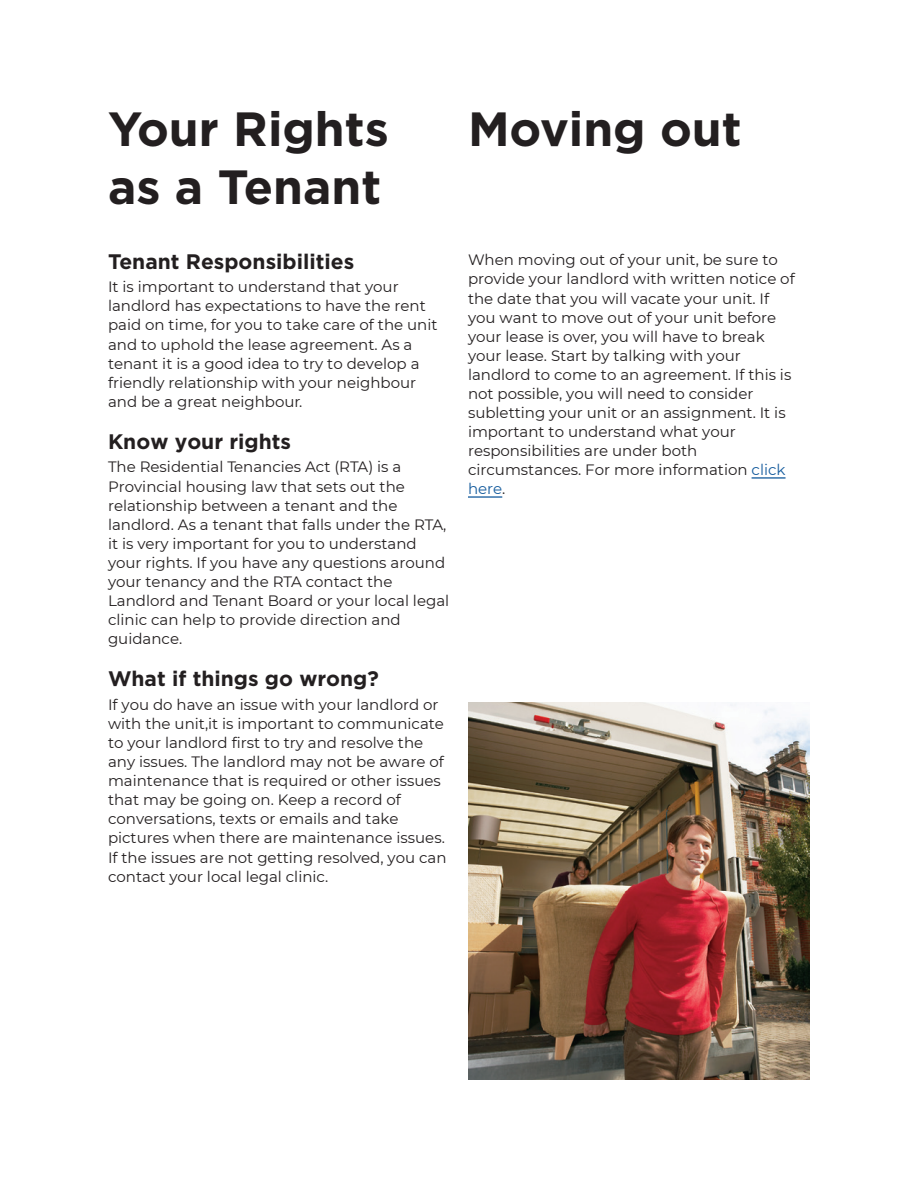
<style>
.page{position:relative;width:918px;height:1188px;background:#fff}
.page>*{position:absolute;margin:0;border:0;box-sizing:border-box;transform-origin:0 0}
.t1{font:700 48px/57.6px "Gotham";color:#231f20}
.t2{font:700 21px "Gotham";color:#231f20}
.t3{font:15px/19px "Montserrat";color:#231f20}
.s1{color:#175d9e}
</style>
<div class="page">
<img style="left:468px;top:702px;width:342px;height:378px">
<hr style="left:752px;top:478px;width:34px;height:1px;background:#175d9e">
<hr style="left:468px;top:497px;width:34px;height:1px;background:#175d9e">
<p class="t1" style="left:108px;top:100px;width:282px">Your Rights as a Tenant</p>
<p class="t2" style="left:108px;top:247px;width:248px">Tenant Responsibilities</p>
<p class="t3" style="left:108px;top:277px;width:331px">It is important to understand that your landlord has expectations to have the rent paid on time, for you to take care of the unit and to uphold the lease agreement. As a tenant it is a good idea to try to develop a friendly relationship with your neighbour and be a great neighbour.</p>
<p class="t2" style="left:108px;top:428px;width:185px">Know your rights</p>
<p class="t3" style="left:108px;top:457px;width:343px">The Residential Tenancies Act (RTA) is a Provincial housing law that sets out the relationship between a tenant and the landlord. As a tenant that falls under the RTA, it is very important for you to understand your rights. If you have any questions around your tenancy and the RTA contact the Landlord and Tenant Board or your local legal clinic can help to provide direction and guidance.</p>
<p class="t2" style="left:108px;top:665px;width:272px">What if things go wrong?</p>
<p class="t3" style="left:108px;top:694px;width:340px">If you do have an issue with your landlord or with the unit,it is important to communicate to your landlord first to try and resolve the any issues. The landlord may not be aware of maintenance that is required or other issues that may be going on. Keep a record of conversations, texts or emails and take pictures when there are maintenance issues.<br>If the issues are not getting resolved, you can contact your local legal clinic.</p>
<p class="t1" style="left:468px;top:100px;width:275px">Moving out</p>
<p class="t3" style="left:468px;top:250px;width:328px">When moving out of your unit, be sure to provide your landlord with written notice of the date that you will vacate your unit. If you want to move out of your unit before your lease is over, you will have to break your lease. Start by talking with your landlord to come to an agreement. If this is not possible, you will need to consider subletting your unit or an assignment. It is important to understand what your responsibilities are under both circumstances. For more information <span class="s1">click here</span>.</p>
</div>
